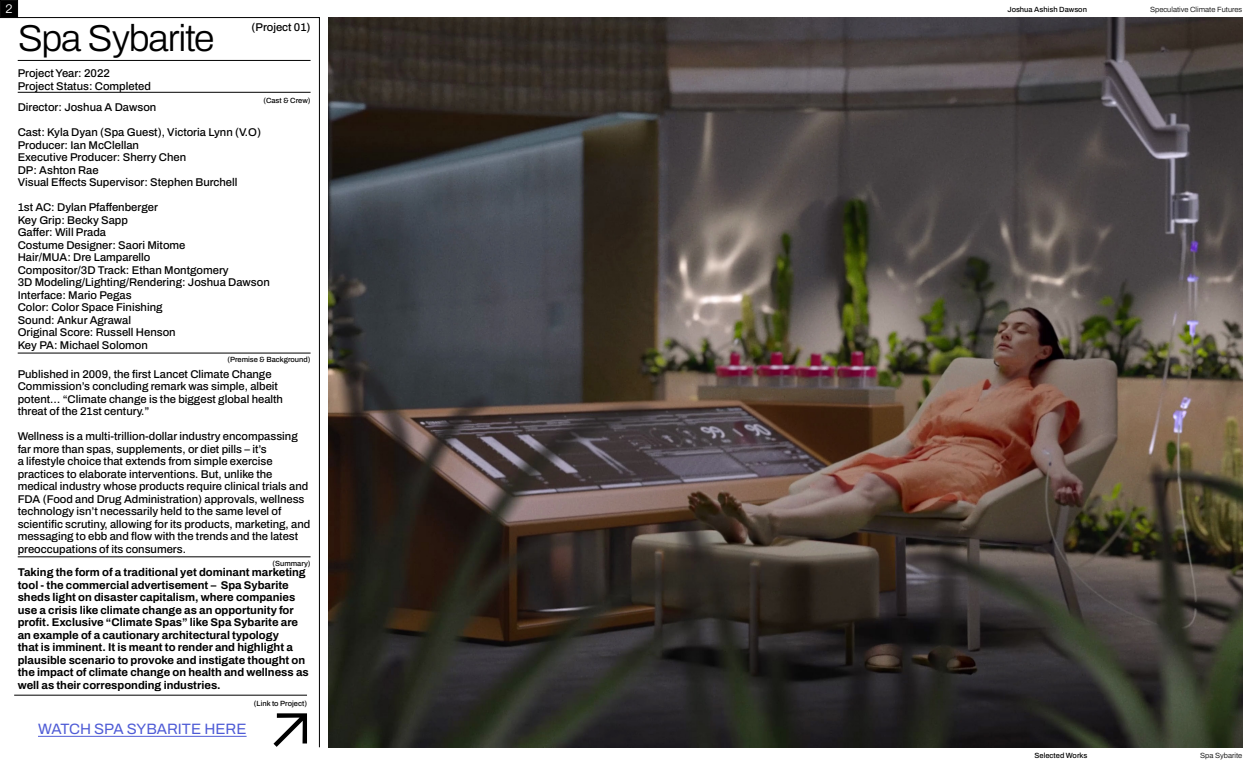
<style>
.page{position:relative;width:1260px;height:765px;background:#fff}
.page>*{position:absolute;margin:0;border:0;box-sizing:border-box;transform-origin:0 0}
.t1{font:300 37.5px "Archivo";letter-spacing:-.03em;color:#000}
.t2{font:15px "Archivo";color:#4f5cd6}
.t3{font:300 12.5px "Archivo";color:#fff}
.t4{font:500 11.25px/12.5px "Archivo";color:#000}
.t5{font:700 11.25px/12.5px "Archivo";color:#000}
.t6{font:500 7.5px "Archivo";color:#000}
.t7{font:300 7.5px "Archivo";color:#000}
</style>
<div class="page">
<div style="left:0;top:0;width:18px;height:18px;background:#000;border:1px solid #000"></div>
<img style="left:328px;top:18px;width:914px;height:729px">
<svg style="left:17px;top:17px;width:303px;height:731px"></svg>
<hr style="left:18px;top:92px;width:293px;height:1px;background:#000">
<hr style="left:18px;top:60px;width:293px;height:1px;background:#000">
<hr style="left:38px;top:736px;width:209px;height:1px;background:#4f5cd6">
<hr style="left:14px;top:695px;width:293px;height:1px;background:#000">
<svg style="left:274px;top:713px;width:33px;height:34px"></svg>
<hr style="left:18px;top:557px;width:293px;height:1px;background:#000">
<hr style="left:18px;top:353px;width:293px;height:1px;background:#000">
<p class="t3" style="left:5px;top:0;width:9px">2</p>
<p class="t1" style="left:18px;top:10px;width:198px">Spa Sybarite</p>
<p class="t4" style="left:18px;top:67px;width:94px">Project Year: 2022</p>
<p class="t4" style="left:18px;top:80px;width:135px">Project Status: Completed</p>
<p class="t4" style="left:251px;top:21px;width:61px">(Project 01)</p>
<p class="t6" style="left:263px;top:95px;width:49px">(Cast &amp; Crew)</p>
<p class="t4" style="left:18px;top:101px;width:140px">Director: Joshua A Dawson</p>
<p class="t4" style="left:18px;top:126px;width:245px">Cast: Kyla Dyan (Spa Guest), Victoria Lynn (V.O)</p>
<p class="t4" style="left:18px;top:139px;width:123px">Producer: Ian McClellan</p>
<p class="t4" style="left:18px;top:151px;width:170px">Executive Producer: Sherry Chen</p>
<p class="t4" style="left:18px;top:164px;width:82px">DP: Ashton Rae</p>
<p class="t4" style="left:18px;top:176px;width:221px">Visual Effects Supervisor: Stephen Burchell</p>
<p class="t4" style="left:18px;top:201px;width:142px">1st AC: Dylan Pfaffenberger</p>
<p class="t4" style="left:18px;top:214px;width:112px">Key Grip: Becky Sapp</p>
<p class="t4" style="left:18px;top:226px;width:90px">Gaffer: Will Prada</p>
<p class="t4" style="left:18px;top:239px;width:169px">Costume Designer: Saori Mitome</p>
<p class="t4" style="left:18px;top:251px;width:134px">Hair/MUA: Dre Lamparello</p>
<p class="t4" style="left:18px;top:264px;width:213px">Compositor/3D Track: Ethan Montgomery</p>
<p class="t4" style="left:18px;top:276px;width:254px">3D Modeling/Lighting/Rendering: Joshua Dawson</p>
<p class="t4" style="left:18px;top:289px;width:115px">Interface: Mario Pegas</p>
<p class="t4" style="left:18px;top:301px;width:146px">Color: Color Space Finishing</p>
<p class="t4" style="left:18px;top:314px;width:115px">Sound: Ankur Agrawal</p>
<p class="t4" style="left:18px;top:326px;width:160px">Original Score: Russell Henson</p>
<p class="t4" style="left:18px;top:339px;width:132px">Key PA: Michael Solomon</p>
<p class="t6" style="left:227px;top:354px;width:85px">(Premise &amp; Background)</p>
<p class="t4" style="left:18px;top:368px;width:267px">Published in 2009, the first Lancet Climate Change Commission’s concluding remark was simple, albeit potent… “Climate change is the biggest global health threat of the 21st century.”</p>
<p class="t4" style="left:18px;top:430px;width:294px">Wellness is a multi-trillion-dollar industry encompassing far more than spas, supplements, or diet pills – it’s<br>a lifestyle choice that extends from simple exercise practices to elaborate interventions. But, unlike the medical industry whose products require clinical trials and FDA (Food and Drug Administration) approvals, wellness technology isn’t necessarily held to the same level of scientific scrutiny, allowing for its products, marketing, and messaging to ebb and flow with the trends and the latest preoccupations of its consumers.</p>
<p class="t6" style="left:272px;top:558px;width:40px">(Summary)</p>
<p class="t5" style="left:18px;top:566px;width:293px">Taking the form of a traditional yet dominant marketing tool - the commercial advertisement – Spa Sybarite sheds light on disaster capitalism, where companies use a crisis like climate change as an opportunity for profit. Exclusive “Climate Spas” like Spa Sybarite are an example of a cautionary architectural typology<br>that is imminent. It is meant to render and highlight a plausible scenario to provoke and instigate thought on the impact of climate change on health and wellness as well as their corresponding industries.</p>
<p class="t2" style="left:38px;top:718px;width:210px">WATCH SPA SYBARITE HERE</p>
<p class="t6" style="left:254px;top:698px;width:55px">(Link to Project)</p>
<p class="t6" style="left:1007px;top:4px;width:81px">Joshua Ashish Dawson</p>
<p class="t7" style="left:1150px;top:4px;width:94px">Speculative Climate Futures</p>
<p class="t6" style="left:1035px;top:750px;width:54px">Selected Works</p>
<p class="t7" style="left:1200px;top:750px;width:44px">Spa Sybarite</p>
</div>
